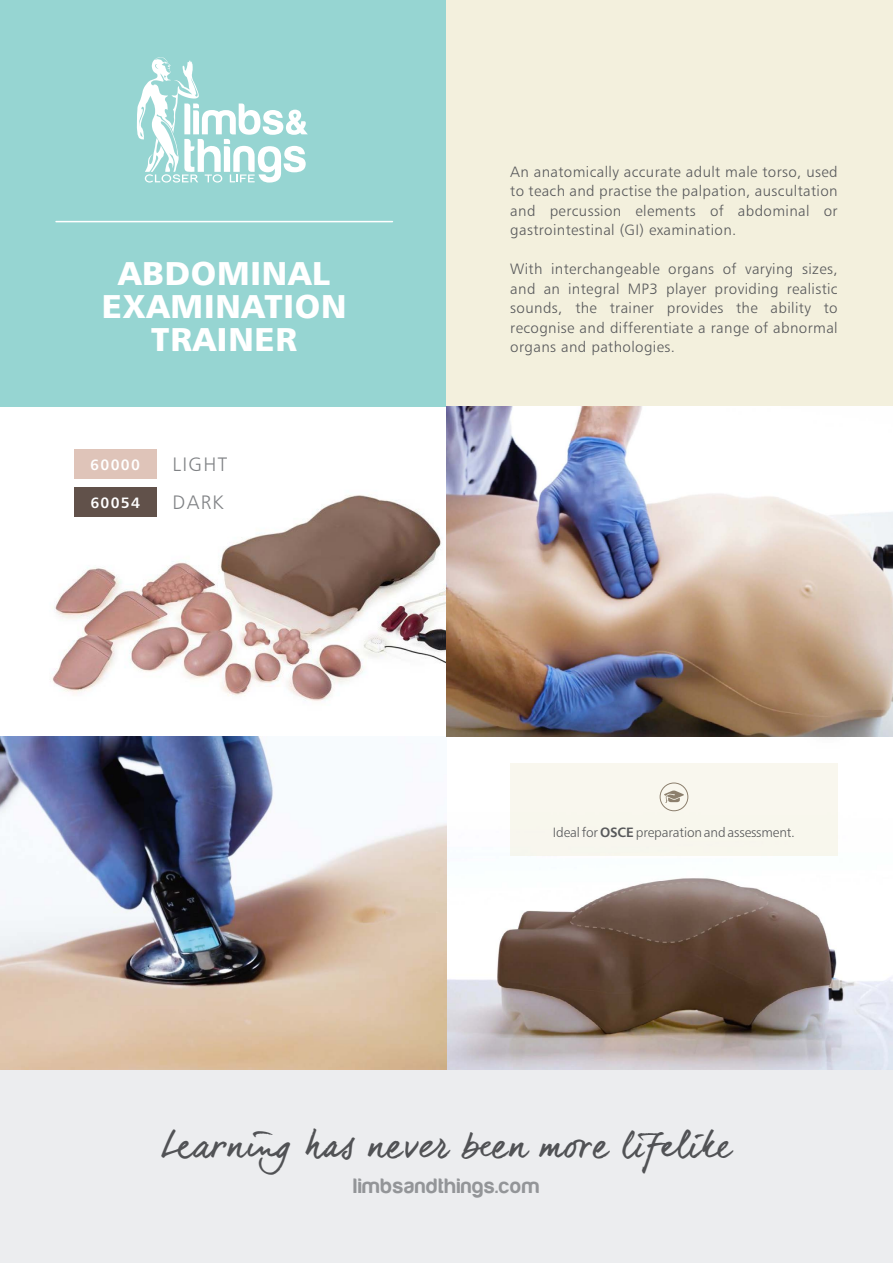
<style>
.page{position:relative;width:893px;height:1263px;background:#fff}
.page>*{position:absolute;margin:0;border:0;box-sizing:border-box;transform-origin:0 0}
.t1{font:36px "dear Joe 6";color:#58595b}
.t2{font:33px/33px "Humanist 777 BT Black B";letter-spacing:.025em;color:#fff;text-align:center}
.t3{font:21.6px "Harabara";letter-spacing:.05em;color:#939598}
.t4{font:19.5px/38.1px "Humanist 777 BT Light B";letter-spacing:.07em;color:#808285}
.t5{font:15px/19.5px "Humanist 777 BT Light B";letter-spacing:.025em;color:#58595b;text-align:justify}
.t6{font:15px "Humanist 777 BT Bold B";letter-spacing:.09em;color:#fff}
.t7{font:13.5px "Humanist 777 BT Light B";letter-spacing:-.01em;color:#58595b}
.s1{font-family:"Humanist 777 BT Bold B"}
</style>
<div class="page">
<img style="left:52px;top:478px;width:394px;height:223px">
<div style="left:0;top:0;width:446px;height:407px;background:#96d5d2"></div>
<div style="left:446px;top:0;width:447px;height:407px;background:#f3f0dd"></div>
<svg style="left:137px;top:57px;width:171px;height:126px"></svg>
<hr style="left:56px;top:221px;width:336px;height:1px;background:#fff">
<div style="left:0;top:1067px;width:893px;height:196px;background:#ecedef"></div>
<img style="left:0;top:737px;width:893px;height:332px">
<img style="left:446px;top:407px;width:447px;height:330px">
<div style="left:510px;top:763px;width:328px;height:93px;background:#f9f7ee"></div>
<svg style="left:664px;top:790px;width:20px;height:13px"></svg>
<div style="left:660px;top:783px;width:28px;height:28px;border:1px solid #908475;border-radius:50%"></div>
<div style="left:74px;top:449px;width:83px;height:29px;background:#dfc4b9"></div>
<div style="left:74px;top:487px;width:83px;height:29px;background:#61514a"></div>
<h2 class="t2" style="left:102px;top:256px;width:246px">ABDOMINAL<br>EXAMINATION<br>TRAINER</h2>
<p class="t6" style="left:90px;top:455px;width:51px">60000</p>
<p class="t6" style="left:90px;top:493px;width:51px">60054</p>
<h3 class="t4" style="left:173px;top:445px;width:56px">LIGHT<br>DARK</h3>
<p class="t5" style="left:510px;top:161px;width:329px">An anatomically accurate adult male torso, used to teach and practise the palpation, auscultation and percussion elements of abdominal or gastrointestinal (GI) examination.</p>
<p class="t5" style="left:510px;top:259px;width:329px">With interchangeable organs of varying sizes, and an integral MP3 player providing realistic sounds, the trainer provides the ability to recognise and differentiate a range of abnormal organs and pathologies.</p>
<p class="t7" style="left:553px;top:823px;width:244px">Ideal for <span class="s1">OSCE</span> preparation and assessment.</p>
<h1 class="t1" style="left:162px;top:1123px;width:573px">Learning has never been more lifelike</h1>
<h3 class="t3" style="left:353px;top:1174px;width:188px">limbsandthings.com</h3>
</div>
